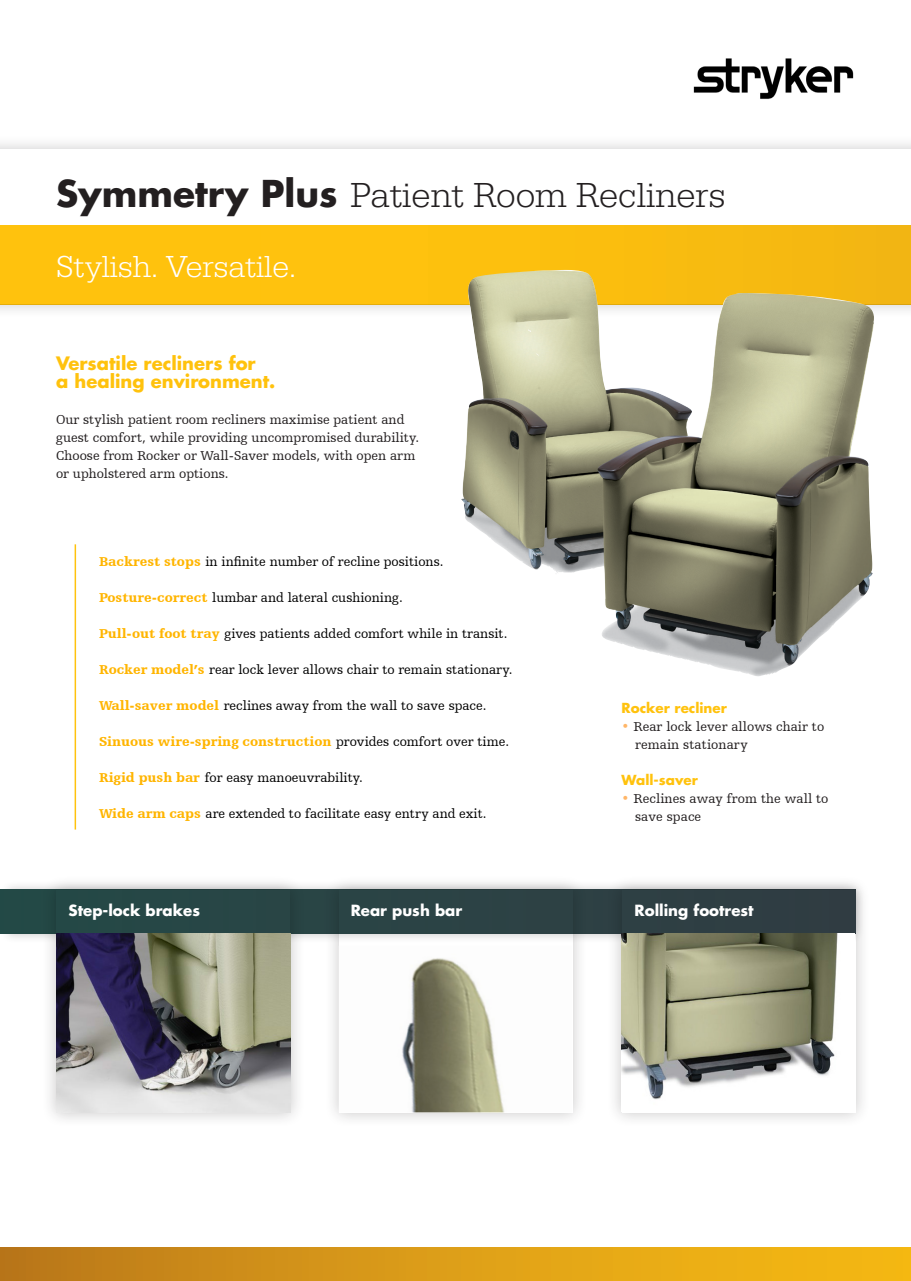
<style>
.page{position:relative;width:911px;height:1281px;background:#fff}
.page>*{position:absolute;margin:0;border:0;box-sizing:border-box;transform-origin:0 0}
.t1{font:300 36px "URW Egyptienne TOT";color:#231f20}
.t2{font:300 31.5px "URW Egyptienne TOT";color:#fff}
.t3{font:700 18px "Futura For Stryker";color:#ffc20d}
.t4{font:700 15px "Futura For Stryker";color:#fff}
.t5{font:13.5px "Humanist Slabserif 712 BT";color:#000}
.t6{font:13.5px/18px "Humanist Slabserif 712 BT";color:#231f20}
.t7{font:900 13.5px "Humanist Slabserif 712 BT";color:#ffb500}
.t8{font:700 13.5px "Futura For Stryker";color:#ffc20d}
.s1{font-family:"Futura For Stryker";font-weight:700}
.s2{font-weight:900;color:#ffb500}
.s3{font-weight:400;color:#000}
.s4{color:#ffb668}
</style>
<div class="page">
<div style="left:0;top:134px;width:911px;height:186px;background:#231f20;opacity:.25"></div>
<div style="left:0;top:149px;width:911px;height:155px;background:#fff"></div>
<div style="left:0;top:225px;width:911px;height:79px;background:#ffc20e"></div>
<img style="left:458px;top:270px;width:417px;height:406px">
<div style="left:0;top:880px;width:865px;height:63px;background:#231f20;opacity:.25"></div>
<div style="left:0;top:890px;width:855px;height:44px;background:#234946"></div>
<div style="left:324px;top:875px;width:264px;height:253px;background:#231f20;opacity:.25"></div>
<svg style="left:339px;top:890px;width:234px;height:223px;fill:#2c4345"></svg>
<div style="left:607px;top:875px;width:264px;height:253px;background:#231f20;opacity:.25"></div>
<div style="left:622px;top:890px;width:233px;height:223px;background:#2f3e43"></div>
<div style="left:41px;top:875px;width:264px;height:253px;background:#231f20;opacity:.25"></div>
<div style="left:56px;top:890px;width:234px;height:223px;background:#264746"></div>
<img style="left:56px;top:934px;width:234px;height:179px">
<img style="left:339px;top:946px;width:233px;height:166px">
<img style="left:622px;top:934px;width:232px;height:177px">
<div style="left:0;top:1247px;width:911px;height:34px;background:linear-gradient(to right,#bc7a1b,#fabe13)"></div>
<hr style="left:75px;top:544px;width:1px;height:285px;background:#ffc20d">
<img style="left:693px;top:58px;width:161px;height:41px">
<p class="t1" style="left:56px;top:174px;width:671px"><span class="s1">Symmetry Plus</span> Patient Room Recliners</p>
<p class="t2" style="left:56px;top:248px;width:242px">Stylish. Versatile.</p>
<p class="t3" style="left:56px;top:351px;width:201px">Versatile recliners for</p>
<p class="t3" style="left:56px;top:369px;width:221px">a healing environment.</p>
<p class="t6" style="left:56px;top:410px;width:350px">Our stylish patient room recliners maximise patient and</p>
<p class="t6" style="left:56px;top:428px;width:364px">guest comfort, while providing uncompromised durability.</p>
<p class="t6" style="left:56px;top:446px;width:361px">Choose from Rocker or Wall-Saver models, with open arm</p>
<p class="t6" style="left:56px;top:464px;width:174px">or upholstered arm options.</p>
<p class="t5" style="left:99px;top:554px;width:346px"><span class="s2">Backrest stops</span> in infinite number of recline positions.</p>
<p class="t5" style="left:99px;top:590px;width:305px"><span class="s2">Posture-correct</span> lumbar and lateral cushioning.</p>
<p class="t5" style="left:99px;top:626px;width:410px"><span class="s2">Pull-out foot tray</span> gives patients added comfort while in transit.</p>
<p class="t5" style="left:99px;top:662px;width:415px"><span class="s2">Rocker model’s</span> rear lock lever allows chair to remain stationary.</p>
<p class="t5" style="left:99px;top:698px;width:389px"><span class="s2">Wall-saver model</span> reclines away from the wall to save space.</p>
<p class="t7" style="left:99px;top:733px;width:412px">Sinuous wire-spring construction <span class="s3">provides comfort over time.</span></p>
<p class="t5" style="left:99px;top:770px;width:265px"><span class="s2">Rigid push bar</span> for easy manoeuvrability.</p>
<p class="t5" style="left:99px;top:806px;width:389px"><span class="s2">Wide arm caps</span> are extended to facilitate easy entry and exit.</p>
<p class="t8" style="left:622px;top:699px;width:107px">Rocker recliner</p>
<p class="t6" style="left:635px;top:717px;width:191px;text-indent:-14px"><span class="s4">•</span> Rear lock lever allows chair to remain stationary</p>
<p class="t8" style="left:622px;top:771px;width:78px">Wall-saver</p>
<p class="t6" style="left:635px;top:789px;width:195px;text-indent:-14px"><span class="s4">•</span> Reclines away from the wall to save space</p>
<p class="t4" style="left:69px;top:900px;width:133px">Step-lock brakes</p>
<p class="t4" style="left:351px;top:900px;width:113px">Rear push bar</p>
<p class="t4" style="left:635px;top:900px;width:121px">Rolling footrest</p>
</div>
